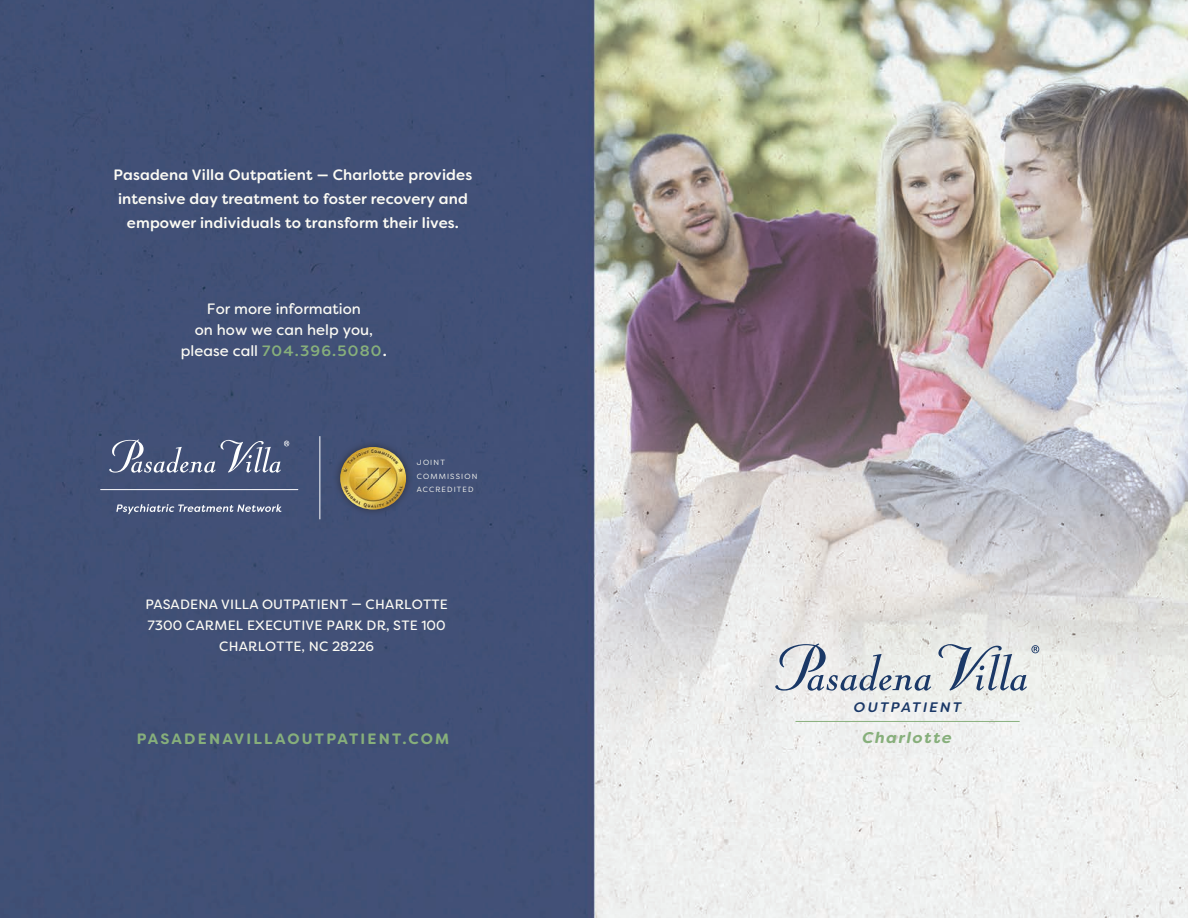
<style>
.page{position:relative;width:1188px;height:918px;background:#fff}
.page>*{position:absolute;margin:0;border:0;box-sizing:border-box;transform-origin:0 0}
.t1{font:italic 700 15.6px "Filson Soft";letter-spacing:.1em;color:#87af7b}
.t2{font:500 15px/24px "Filson Soft";letter-spacing:.01em;color:#fcfbf4;text-align:center}
.t3{font:15px/21px "Filson Soft";color:#fcfbf4;text-align:center}
.t4{font:700 15px "Filson Soft";letter-spacing:.15em;color:#87af7b}
.t5{font:italic 500 13.8px "Filson Soft";letter-spacing:.15em;color:#1a3867}
.t6{font:13.5px "Filson Soft";letter-spacing:.02em;color:#fcfbf4}
.t7{font:7.5px "Filson Soft";letter-spacing:.15em;color:#fcfbf4}
.s1{font-weight:500;color:#87af7b}
.s2{font-weight:500}
</style>
<div class="page">
<img style="left:0;top:0;width:1188px;height:918px">
<div style="left:332px;top:439px;width:81px;height:78px;background:#231f20;opacity:.6"></div>
<img style="left:340px;top:447px;width:66px;height:63px">
<svg style="left:109px;top:439px;width:180px;height:34px;background:#616d8d"></svg>
<svg style="left:116px;top:504px;width:165px;height:10px;background:#727d99"></svg>
<hr style="left:101px;top:489px;width:197px;height:1px;background:#fff">
<hr style="left:320px;top:436px;width:1px;height:83px;background:#fff">
<svg style="left:776px;top:643px;width:155px;height:48px;background:#c6cbd1"></svg>
<svg style="left:938px;top:644px;width:101px;height:47px;background:#c3cad0"></svg>
<hr style="left:796px;top:721px;width:224px;height:1px;background:#87af7b">
<p class="t2" style="left:114px;top:163px;width:360px">Pasadena Villa Outpatient — Charlotte provides intensive day treatment to foster recovery and empower individuals to transform their lives.</p>
<p class="t3" style="left:181px;top:298px;width:207px">For more information<br>on how we can help you, please call <span class="s1">704.396.5080</span><span class="s2">.</span></p>
<p class="t7" style="left:417px;top:458px;width:29px">JOINT</p>
<p class="t7" style="left:417px;top:471px;width:62px">COMMISSION</p>
<p class="t7" style="left:417px;top:485px;width:58px">ACCREDITED</p>
<p class="t6" style="left:145px;top:596px;width:304px">PASADENA VILLA OUTPATIENT — CHARLOTTE</p>
<p class="t6" style="left:148px;top:617px;width:300px">7300 CARMEL EXECUTIVE PARK DR, STE 100</p>
<p class="t6" style="left:219px;top:638px;width:157px">CHARLOTTE, NC 28226</p>
<p class="t4" style="left:137px;top:729px;width:314px">PASADENAVILLAOUTPATIENT.COM</p>
<p class="t5" style="left:854px;top:698px;width:109px">OUTPATIENT</p>
<p class="t1" style="left:863px;top:728px;width:91px">Charlotte</p>
</div>
